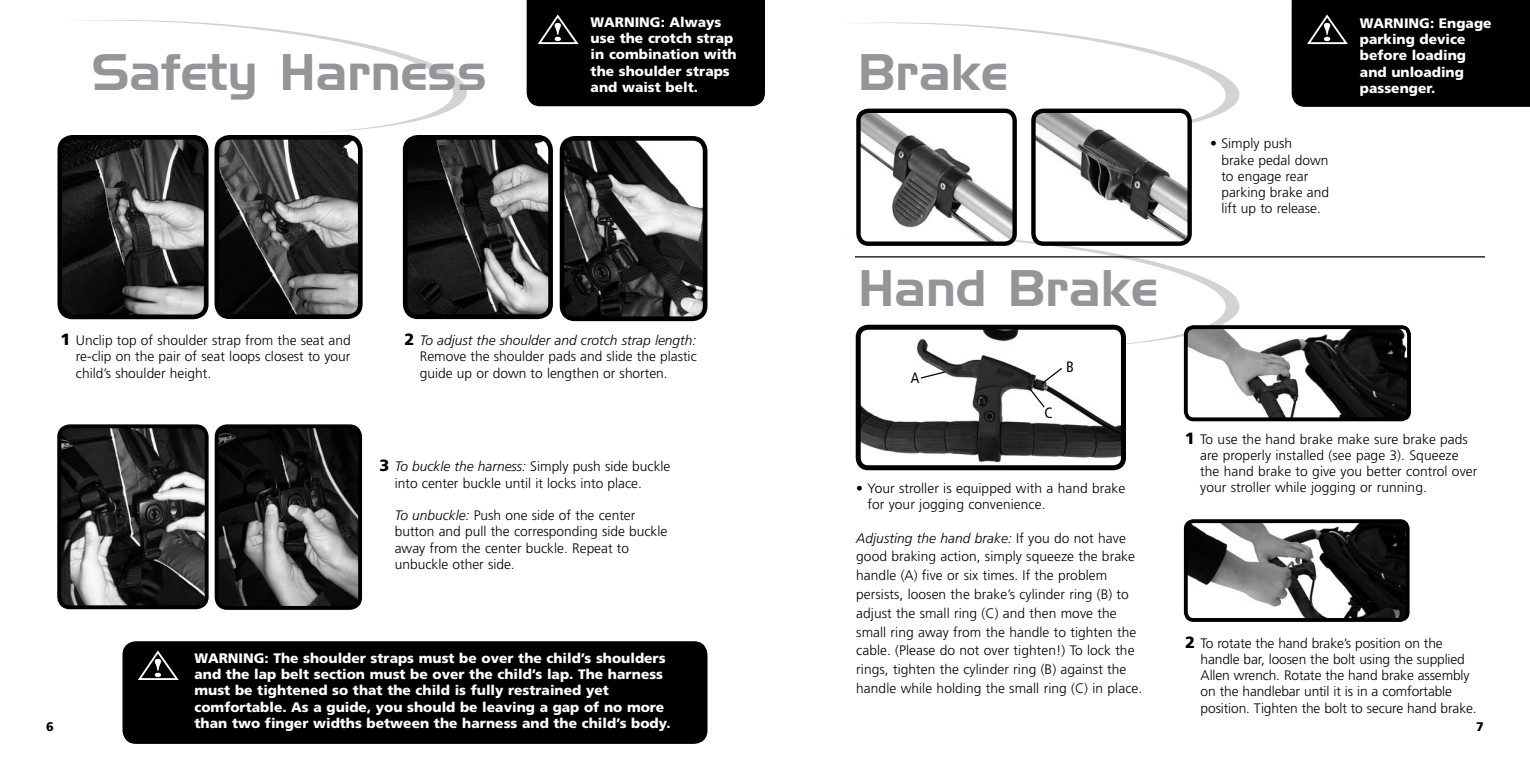
<style>
.page{position:relative;width:1530px;height:765px;background:#fff}
.page>*{position:absolute;margin:0;border:0;box-sizing:border-box;transform-origin:0 0}
.t1{font:50px "Handel Gothic BT";color:#939598}
.t2{font:condensed 15px "Frutiger";color:#000}
.t3{font:300 13.75px/16.2px "Frutiger";color:#000}
.t4{font:900 13.75px/16.2px "Frutiger";color:#fff}
.t5{font:900 12.5px "Frutiger";color:#000}
.s1{font-weight:900;font-size:16.25px}
.s2{font-style:italic}
</style>
<div class="page">
<svg style="left:82px;top:20px;width:385px;height:113px"></svg>
<div style="left:527px;top:0;width:238px;height:106px;background:#000"></div>
<img style="left:409px;top:141px;width:138px;height:172px">
<div style="left:403px;top:135px;width:150px;height:184px;border:5px solid #000;border-radius:13px"></div>
<img style="left:63px;top:141px;width:140px;height:172px">
<div style="left:57px;top:135px;width:152px;height:184px;border:5px solid #000;border-radius:13px"></div>
<img style="left:566px;top:142px;width:136px;height:173px">
<div style="left:560px;top:136px;width:148px;height:185px;border:5px solid #000;border-radius:13px"></div>
<img style="left:221px;top:141px;width:136px;height:172px">
<div style="left:215px;top:135px;width:148px;height:184px;border:5px solid #000;border-radius:13px"></div>
<img style="left:220px;top:429px;width:137px;height:176px">
<div style="left:215px;top:424px;width:147px;height:186px;border:4px solid #000;border-radius:11px"></div>
<img style="left:62px;top:429px;width:142px;height:175px">
<div style="left:57px;top:424px;width:152px;height:185px;border:4px solid #000;border-radius:11px"></div>
<div style="left:123px;top:641px;width:585px;height:103px;background:#000;border-radius:14px"></div>
<svg style="left:138px;top:650px;width:41px;height:30px"></svg>
<svg style="left:855px;top:234px;width:385px;height:113px"></svg>
<svg style="left:855px;top:22px;width:385px;height:101px"></svg>
<img style="left:858px;top:111px;width:157px;height:133px">
<div style="left:856px;top:109px;width:161px;height:137px;border:4px solid #000;border-radius:10px"></div>
<img style="left:1033px;top:111px;width:157px;height:133px">
<div style="left:1031px;top:109px;width:161px;height:137px;border:4px solid #000;border-radius:10px"></div>
<div style="left:1292px;top:0;width:238px;height:107px;background:#000"></div>
<img style="left:1189px;top:330px;width:217px;height:86px">
<div style="left:1184px;top:325px;width:227px;height:96px;border:4px solid #000;border-radius:8px"></div>
<img style="left:1189px;top:524px;width:216px;height:93px">
<div style="left:1184px;top:519px;width:226px;height:103px;border:4px solid #000;border-radius:8px"></div>
<hr style="left:855px;top:256px;width:630px;height:2px;background:#000">
<img style="left:858px;top:327px;width:262px;height:137px">
<div style="left:856px;top:325px;width:270px;height:145px;border:5px solid #000;border-radius:10px"></div>
<svg style="left:1029px;top:367px;width:34px;height:42px"></svg>
<svg style="left:919px;top:371px;width:27px;height:9px"></svg>
<h1 class="t1" style="left:92px;top:42px;width:396px">Safety Harness</h1>
<p class="t4" style="left:591px;top:14px;width:148px">Warning: Always use the crotch strap in combination with the shoulder straps and waist belt.</p>
<p class="t3" style="left:76px;top:332px;width:276px;text-align:justify;text-indent:-15px"><span class="s1">1</span> Unclip top of shoulder strap from the seat and re-clip on the pair of seat loops closest to your child’s shoulder height.</p>
<p class="t3" style="left:420px;top:332px;width:278px;text-align:justify;text-indent:-15px"><span class="s1">2</span> <span class="s2">To adjust the shoulder and crotch strap length:<br></span>Remove the shoulder pads and slide the plastic guide up or down to lengthen or shorten.</p>
<h1 class="t1" style="left:858px;top:42px;width:151px">Brake</h1>
<h1 class="t1" style="left:858px;top:257px;width:301px">Hand Brake</h1>
<p class="t2" style="left:911px;top:369px;width:10px">A</p>
<p class="t2" style="left:1044px;top:404px;width:10px">C</p>
<p class="t2" style="left:1066px;top:358px;width:9px">B</p>
<p class="t3" style="left:1221px;top:136px;width:109px;text-indent:-11px">• Simply push<br>brake pedal down to engage rear parking brake and lift up to release.</p>
<p class="t4" style="left:1360px;top:15px;width:133px">Warning: Engage parking device before loading and unloading passenger.</p>
<p class="t3" style="left:1200px;top:431px;width:279px;text-indent:-16px"><span class="s1">1</span> To use the hand brake make sure brake pads are properly installed (see page 3). Squeeze the hand brake to give you better control over your stroller while jogging or running.</p>
<p class="t3" style="left:395px;top:459px;width:277px;text-indent:-15px"><span class="s1">3</span> <span class="s2">To buckle the harness:</span> Simply push side buckle into center buckle until it locks into place.</p>
<p class="t3" style="left:395px;top:508px;width:274px"><span class="s2">To unbuckle:</span> Push one side of the center button and pull the corresponding side buckle away from the center buckle. Repeat to unbuckle other side.</p>
<p class="t3" style="left:867px;top:480px;width:259px;text-indent:-11px">• Your stroller is equipped with a hand brake for your jogging convenience.</p>
<p class="t3" style="left:856px;top:529px;width:288px;line-height:18.8px"><span class="s2">Adjusting the hand brake:</span> If you do not have good braking action, simply squeeze the brake handle (A) five or six times. If the problem persists, loosen the brake’s cylinder ring (B) to adjust the small ring (C) and then move the small ring away from the handle to tighten the cable. (Please do not over tighten!) To lock the rings, tighten the cylinder ring (B) against the handle while holding the small ring (C) in place.</p>
<p class="t3" style="left:1201px;top:635px;width:277px;text-indent:-16px"><span class="s1">2</span> To rotate the hand brake’s position on the handle bar, loosen the bolt using the supplied Allen wrench. Rotate the hand brake assembly on the handlebar until it is in a comfortable position. Tighten the bolt to secure hand brake.</p>
<p class="t4" style="left:195px;top:650px;width:478px">Warning: The shoulder straps must be over the child’s shoulders and the lap belt section must be over the child’s lap. The harness must be tightened so that the child is fully restrained yet comfortable. As a guide, you should be leaving a gap of no more than two finger widths between the harness and the child’s body.</p>
<p class="t5" style="left:46px;top:719px;width:9px">6</p>
<p class="t5" style="left:1476px;top:719px;width:9px">7</p>
</div>
